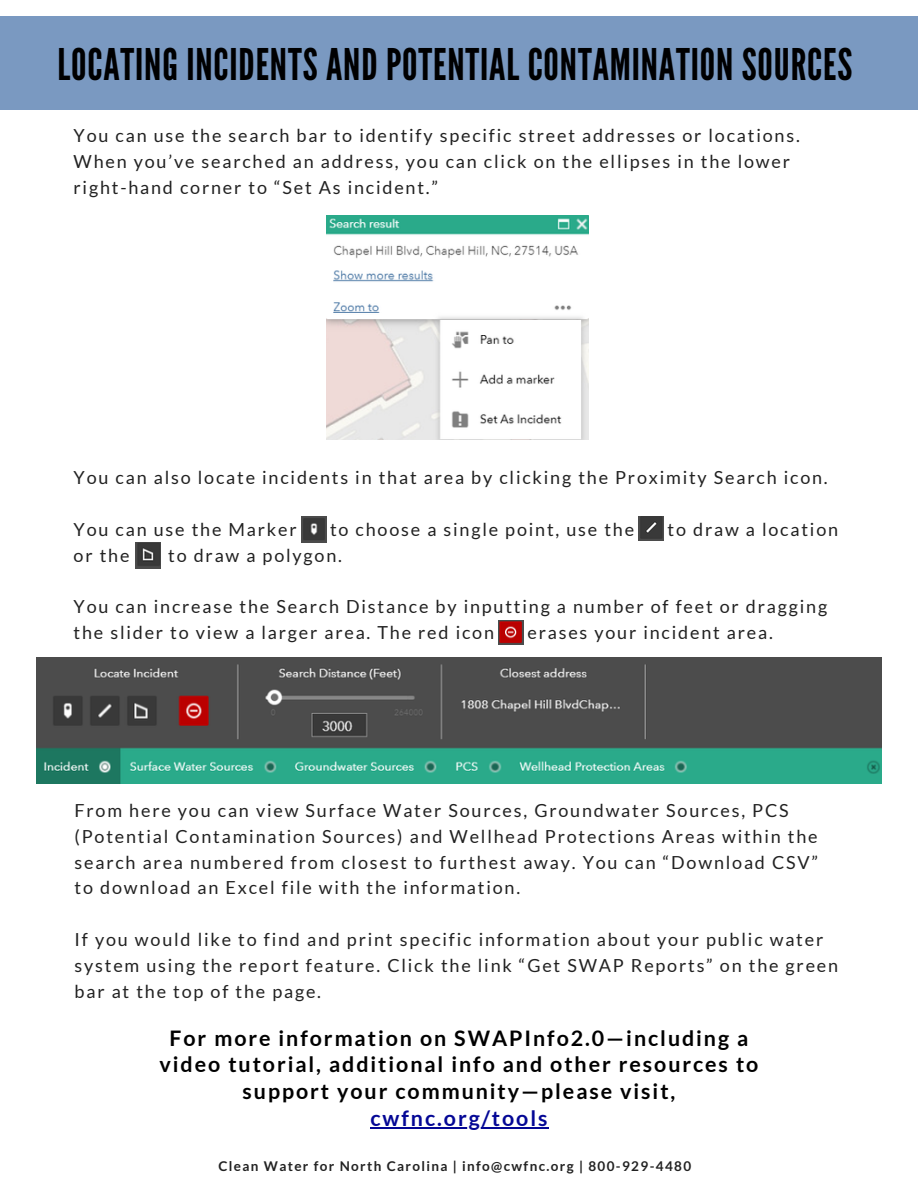
<style>
.page{position:relative;width:918px;height:1188px;background:#fff}
.page>*{position:absolute;margin:0;border:0;box-sizing:border-box;transform-origin:0 0}
.t1{font:43.65px "League Gothic";letter-spacing:.02em;color:#000001}
.t2{font:700 21.45px/26.8px "Lato";letter-spacing:.09em;color:#000;text-align:center}
.t3{font:700 21.45px "Lato";letter-spacing:.09em;color:#040795}
.t4{font:18px/25.8px "Lato";letter-spacing:.1em;color:#222}
.t5{font:700 13.5px "Lato";letter-spacing:.1em;color:#222}
</style>
<div class="page">
<img style="left:327px;top:216px;width:262px;height:224px">
<img style="left:37px;top:657px;width:845px;height:126px">
<img style="left:302px;top:517px;width:24px;height:26px">
<img style="left:639px;top:517px;width:25px;height:23px">
<img style="left:135px;top:543px;width:25px;height:25px">
<img style="left:498px;top:620px;width:25px;height:25px">
<div style="left:0;top:16px;width:918px;height:94px;background:#7a99c1"></div>
<hr style="left:370px;top:1127px;width:179px;height:2px;background:#040795">
<h1 class="t1" style="left:57px;top:39px;width:797px">LOCATING INCIDENTS AND POTENTIAL CONTAMINATION SOURCES</h1>
<p class="t4" style="left:74px;top:122px;width:728px">You can use the search bar to identify specific street addresses or locations.<br>When you’ve searched an address, you can click on the ellipses in the lower right-hand corner to “Set As incident.”</p>
<p class="t4" style="left:74px;top:464px;width:756px">You can also locate incidents in that area by clicking the Proximity Search icon.</p>
<p class="t4" style="left:74px;top:516px;width:225px">You can use the Marker</p>
<p class="t4" style="left:330px;top:516px;width:306px">to choose a single point, use the</p>
<p class="t4" style="left:668px;top:516px;width:172px">to draw a location</p>
<p class="t4" style="left:74px;top:542px;width:57px">or the</p>
<p class="t4" style="left:168px;top:542px;width:175px">to draw a polygon.</p>
<p class="t4" style="left:74px;top:594px;width:755px">You can increase the Search Distance by inputting a number of feet or dragging the slider to view a larger area. The red icon</p>
<p class="t4" style="left:528px;top:619px;width:247px">erases your incident area.</p>
<p class="t4" style="left:75px;top:797px;width:745px">From here you can view Surface Water Sources, Groundwater Sources, PCS (Potential Contamination Sources) and Wellhead Protections Areas within the search area numbered from closest to furthest away. You can “Download CSV” to download an Excel file with the information.</p>
<p class="t4" style="left:75px;top:926px;width:765px">If you would like to find and print specific information about your public water system using the report feature. Click the link “Get SWAP Reports” on the green bar at the top of the page.</p>
<p class="t2" style="left:160px;top:1024px;width:600px">For more information on SWAPInfo2.0—including a video tutorial, additional info and other resources to support your community—please visit,</p>
<p class="t3" style="left:370px;top:1105px;width:179px">cwfnc.org/tools</p>
<p class="t5" style="left:219px;top:1157px;width:474px">Clean Water for North Carolina | info@cwfnc.org | 800-929-4480</p>
</div>
